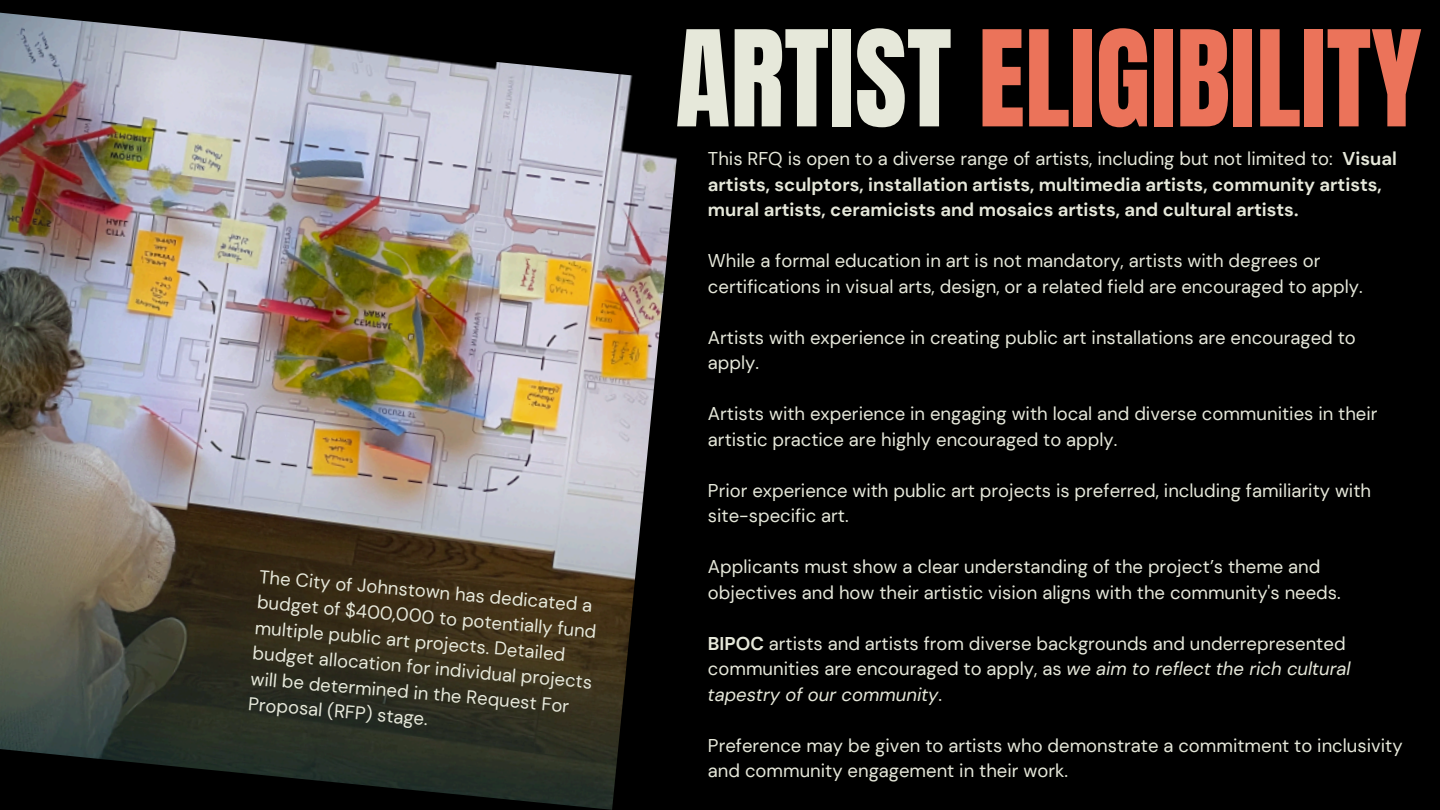
<style>
.page{position:relative;width:1440px;height:810px;background:#000}
.page>*{position:absolute;margin:0;border:0;box-sizing:border-box;transform-origin:0 0}
.t1{font:113.1px "Anton";color:#eb735a}
.t2{font:18.5px/25.5px "DM Sans";color:#e6e8da}
.t3{font:700 18.5px/25.5px "DM Sans";color:#e6e8da}
.s1{color:#e6e8da}
.s2{font-weight:400}
.s3{font-weight:700}
.s4{font-style:italic}
</style>
<div class="page">
<img style="left:0;top:12px;width:677px;height:798px">
<p class="t2" style="left:261px;top:564px;width:336px;rotate:5deg">The City of Johnstown has dedicated a</p>
<p class="t2" style="left:256px;top:615px;width:342px;rotate:5deg">multiple public art projects. Detailed budget allocation for individual projects will be determined in the Request For Proposal (RFP) stage.</p>
<p class="t2" style="left:258px;top:589px;width:342px;rotate:5deg">budget of $400,000 to potentially fund</p>
<p class="t1" style="left:675px;top:-2px;width:748px"><span class="s1">ARTIST</span> ELIGIBILITY</p>
<h1 class="t3" style="left:708px;top:146px;width:690px"><span class="s2">This RFQ is open to a diverse range of artists, including but not limited to:</span> Visual artists, sculptors, installation artists, multimedia artists, community artists, mural artists, ceramicists and mosaics artists, and cultural artists.</h1>
<p class="t2" style="left:708px;top:248px;width:656px">While a formal education in art is not mandatory, artists with degrees or certifications in visual arts, design, or a related field are encouraged to apply.</p>
<p class="t2" style="left:708px;top:325px;width:649px">Artists with experience in creating public art installations are encouraged to apply.</p>
<p class="t2" style="left:708px;top:401px;width:671px">Artists with experience in engaging with local and diverse communities in their artistic practice are highly encouraged to apply.</p>
<p class="t2" style="left:708px;top:478px;width:665px">Prior experience with public art projects is preferred, including familiarity with site-specific art.</p>
<p class="t2" style="left:708px;top:554px;width:634px">Applicants must show a clear understanding of the project’s theme and objectives and how their artistic vision aligns with the community's needs.</p>
<p class="t2" style="left:708px;top:631px;width:644px"><span class="s3">BIPOC</span> artists and artists from diverse backgrounds and underrepresented communities are encouraged to apply, as <span class="s4">we aim to reflect the rich cultural tapestry of our community</span>.</p>
<p class="t2" style="left:708px;top:733px;width:696px">Preference may be given to artists who demonstrate a commitment to inclusivity and community engagement in their work.</p>
</div>
